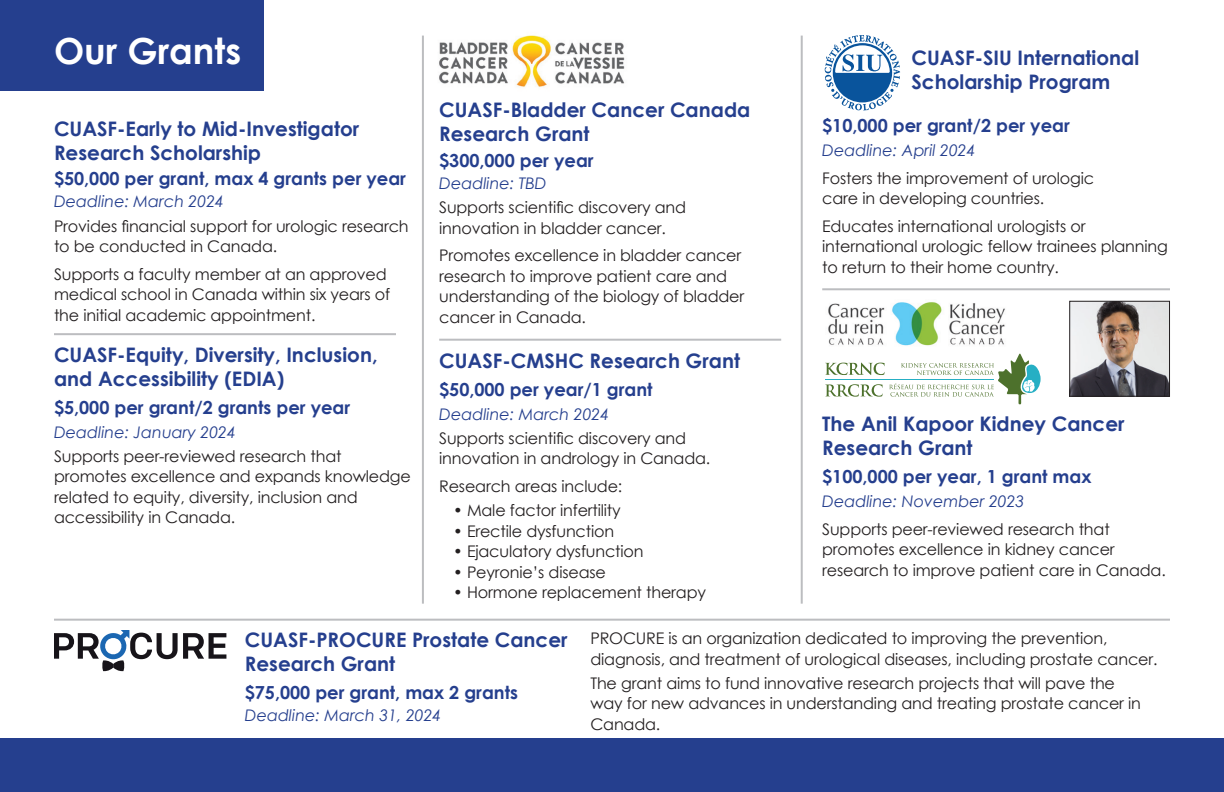
<style>
.page{position:relative;width:1224px;height:792px;background:#fff}
.page>*{position:absolute;margin:0;border:0;box-sizing:border-box;transform-origin:0 0}
.t1{font:700 36px "Century Gothic";color:#fff}
.t2{font:700 20px/24px "Century Gothic";color:#253f8e}
.t3{font:700 18px "Century Gothic";color:#253f8e}
.t4{font:16px/20.4px "Century Gothic";letter-spacing:-.01em;color:#231f20}
.t5{font:italic 16px "Century Gothic";color:#253f8e}
</style>
<div class="page">
<div style="left:0;top:738px;width:1224px;height:54px;background:#253f8e"></div>
<hr style="left:422px;top:36px;width:2px;height:568px;background:#bcbdc0">
<hr style="left:801px;top:36px;width:2px;height:568px;background:#bcbdc0">
<div style="left:0;top:0;width:264px;height:91px;background:#253f8e"></div>
<hr style="left:54px;top:333px;width:342px;height:2px;background:#bcbdc0">
<hr style="left:54px;top:619px;width:1116px;height:2px;background:#bcbdc0">
<hr style="left:439px;top:339px;width:342px;height:2px;background:#bcbdc0">
<hr style="left:822px;top:288px;width:348px;height:2px;background:#bcbdc0">
<img style="left:1071px;top:303px;width:97px;height:92px">
<div style="left:1069px;top:301px;width:101px;height:96px;border:1px solid #231f20"></div>
<img style="left:439px;top:35px;width:186px;height:53px">
<svg style="left:825px;top:35px;width:75px;height:75px"></svg>
<svg style="left:825px;top:354px;width:216px;height:50px"></svg>
<hr style="left:825px;top:379px;width:169px;height:1px;background:#26afc4">
<img style="left:828px;top:302px;width:177px;height:44px">
<svg style="left:54px;top:630px;width:172px;height:41px"></svg>
<p class="t1" style="left:54px;top:28px;width:189px">Our Grants</p>
<p class="t2" style="left:54px;top:116px;width:307px">CUASF-Early to Mid-Investigator<br>Research Scholarship</p>
<p class="t3" style="left:54px;top:168px;width:354px">$50,000 per grant, max 4 grants per year</p>
<p class="t5" style="left:54px;top:192px;width:172px">Deadline: March 2024</p>
<p class="t4" style="left:54px;top:215px;width:356px">Provides financial support for urologic research to be conducted in Canada.</p>
<p class="t4" style="left:54px;top:263px;width:338px">Supports a faculty member at an approved medical school in Canada within six years of the initial academic appointment.</p>
<p class="t2" style="left:54px;top:342px;width:325px">CUASF-Equity, Diversity, Inclusion, and Accessibility (EDIA)</p>
<p class="t3" style="left:54px;top:396px;width:298px">$5,000 per grant/2 grants per year</p>
<p class="t5" style="left:54px;top:422px;width:183px">Deadline: January 2024</p>
<p class="t4" style="left:54px;top:446px;width:358px">Supports peer-reviewed research that promotes excellence and expands knowledge related to equity, diversity, inclusion and accessibility in Canada.</p>
<p class="t2" style="left:439px;top:98px;width:313px">CUASF-Bladder Cancer Canada<br>Research Grant</p>
<p class="t3" style="left:439px;top:149px;width:156px">$300,000 per year</p>
<p class="t5" style="left:439px;top:173px;width:109px">Deadline: TBD</p>
<p class="t4" style="left:439px;top:197px;width:248px">Supports scientific discovery and innovation in bladder cancer.</p>
<p class="t4" style="left:439px;top:245px;width:307px">Promotes excellence in bladder cancer research to improve patient care and understanding of the biology of bladder cancer in Canada.</p>
<p class="t2" style="left:439px;top:348px;width:302px">CUASF-CMSHC Research Grant</p>
<p class="t3" style="left:439px;top:378px;width:215px">$50,000 per year/1 grant</p>
<p class="t5" style="left:439px;top:404px;width:172px">Deadline: March 2024</p>
<p class="t4" style="left:439px;top:428px;width:273px">Supports scientific discovery and innovation in andrology in Canada.</p>
<p class="t4" style="left:439px;top:476px;width:185px">Research areas include:</p>
<p class="t4" style="left:453px;top:500px;width:169px">• Male factor infertility</p>
<p class="t4" style="left:453px;top:520px;width:163px">• Erectile dysfunction</p>
<p class="t4" style="left:453px;top:541px;width:192px">• Ejaculatory dysfunction</p>
<p class="t4" style="left:453px;top:561px;width:154px">• Peyronie’s disease</p>
<p class="t4" style="left:453px;top:582px;width:254px">• Hormone replacement therapy</p>
<p class="t2" style="left:912px;top:45px;width:229px">CUASF-SIU International<br>Scholarship Program</p>
<p class="t3" style="left:822px;top:114px;width:249px">$10,000 per grant/2 per year</p>
<p class="t5" style="left:822px;top:140px;width:155px">Deadline: April 2024</p>
<p class="t4" style="left:822px;top:167px;width:273px">Fosters the improvement of urologic care in developing countries.</p>
<p class="t4" style="left:822px;top:216px;width:347px">Educates international urologists or international urologic fellow trainees planning to return to their home country.</p>
<p class="t2" style="left:822px;top:412px;width:304px">The Anil Kapoor Kidney Cancer<br>Research Grant</p>
<p class="t3" style="left:822px;top:465px;width:271px">$100,000 per year, 1 grant max</p>
<p class="t5" style="left:822px;top:491px;width:204px">Deadline: November 2023</p>
<p class="t4" style="left:822px;top:519px;width:345px">Supports peer-reviewed research that promotes excellence in kidney cancer research to improve patient care in Canada.</p>
<p class="t2" style="left:245px;top:627px;width:324px">CUASF-PROCURE Prostate Cancer<br>Research Grant</p>
<p class="t3" style="left:245px;top:681px;width:275px">$75,000 per grant, max 2 grants</p>
<p class="t5" style="left:245px;top:705px;width:198px">Deadline: March 31, 2024</p>
<p class="t4" style="left:590px;top:628px;width:569px">PROCURE is an organization dedicated to improving the prevention, diagnosis, and treatment of urological diseases, including prostate cancer.</p>
<p class="t4" style="left:590px;top:673px;width:552px">The grant aims to fund innovative research projects that will pave the way for new advances in understanding and treating prostate cancer in<br>Canada.</p>
</div>
